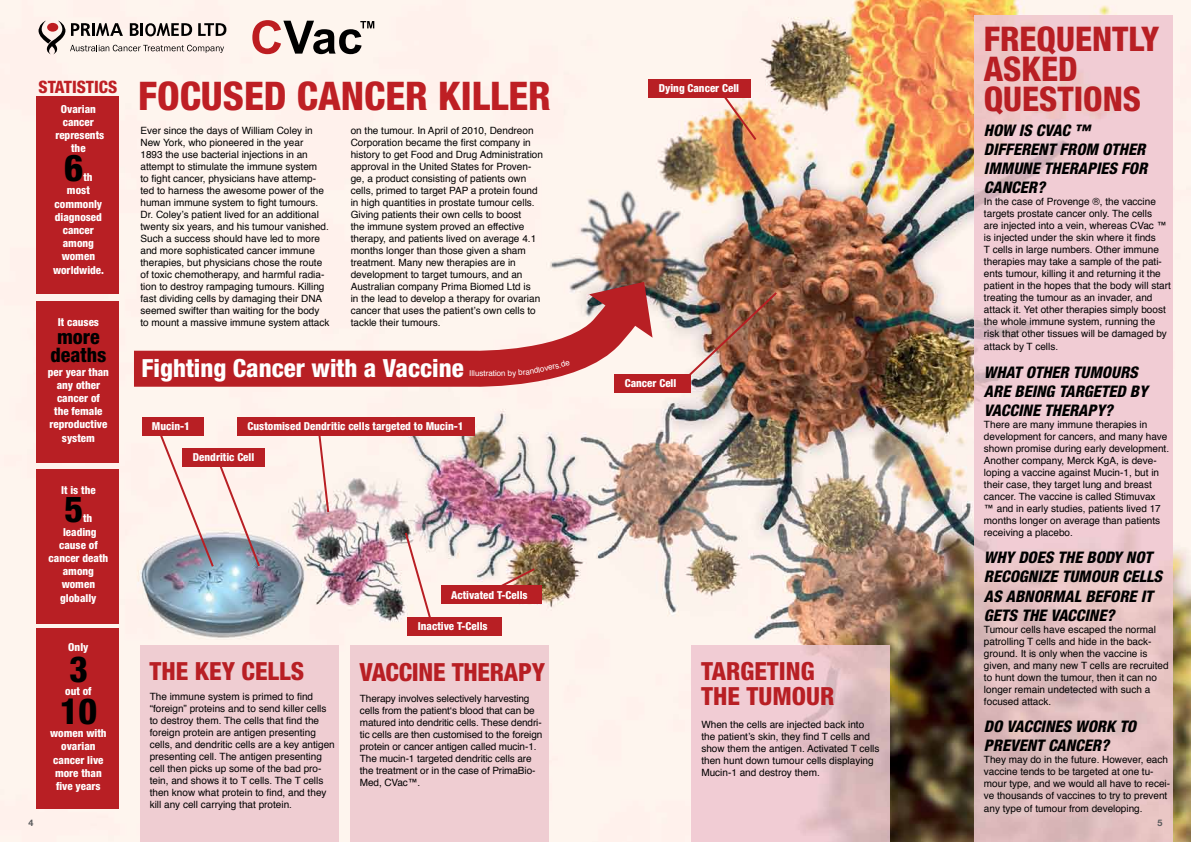
<style>
.page{position:relative;width:1191px;height:842px;background:#fff}
.page>*{position:absolute;margin:0;border:0;box-sizing:border-box;transform-origin:0 0}
.t1{font:800 condensed 39.5px "Helvetica Neue";color:#be1f24}
.t2{font:800 condensed 37px "Helvetica Neue";color:#000}
.t3{font:800 condensed 36px "Helvetica Neue";color:#000}
.t4{font:800 condensed 34px/30px "Helvetica Neue";color:#b81f24}
.t5{font:800 condensed 25px/25px "Helvetica Neue";color:#b81f24}
.t6{font:800 condensed 25px "Helvetica Neue";color:#fff}
.t7{font:800 condensed 20px/18px "Helvetica Neue";color:#000;text-align:center}
.t8{font:800 condensed 17.1px "Helvetica Neue";color:#be1f24}
.t9{font:italic 800 condensed 16px/19.2px "Helvetica Neue";color:#000}
.t10{font:800 condensed 11px/13.2px "Helvetica Neue";color:#fff;text-align:center}
.t11{font:10px/12px "Helvetica";color:#000}
.t12{font:700 9px "Helvetica Neue";color:#58595b}
.t13{font:8px "Helvetica";color:#fff}
</style>
<div class="page">
<img style="left:0;top:0;width:1191px;height:842px">
<svg style="left:98px;top:264px;width:574px;height:141px"></svg>
<svg style="left:589px;top:282px;width:63px;height:56px"></svg>
<div style="left:140px;top:646px;width:198px;height:196px;background:#efcdd2"></div>
<div style="left:351px;top:646px;width:197px;height:196px;background:#efcdd2"></div>
<div style="left:36px;top:96px;width:82px;height:198px;background:#b81f24"></div>
<div style="left:36px;top:301px;width:82px;height:161px;background:#b81f24"></div>
<div style="left:36px;top:469px;width:82px;height:154px;background:#b81f24"></div>
<div style="left:36px;top:629px;width:82px;height:180px;background:#b81f24"></div>
<div style="left:183px;top:448px;width:82px;height:19px;background:#b81f24"></div>
<div style="left:142px;top:417px;width:61px;height:18px;background:#b81f24"></div>
<div style="left:237px;top:417px;width:237px;height:18px;background:#b81f24"></div>
<div style="left:407px;top:617px;width:95px;height:19px;background:#b81f24"></div>
<div style="left:441px;top:585px;width:100px;height:19px;background:#b81f24"></div>
<svg style="left:158px;top:433px;width:104px;height:136px"></svg>
<svg style="left:317px;top:435px;width:13px;height:79px"></svg>
<svg style="left:403px;top:530px;width:29px;height:90px"></svg>
<svg style="left:498px;top:566px;width:39px;height:19px"></svg>
<img style="left:691px;top:646px;width:198px;height:196px">
<img style="left:974px;top:16px;width:198px;height:826px">
<div style="left:614px;top:374px;width:77px;height:18px;background:#b81f24"></div>
<div style="left:648px;top:79px;width:102px;height:19px;background:#b81f24"></div>
<img style="left:685px;top:290px;width:94px;height:89px">
<svg style="left:719px;top:91px;width:39px;height:51px"></svg>
<svg style="left:39px;top:20px;width:187px;height:35px"></svg>
<svg style="left:252px;top:20px;width:122px;height:34px"></svg>
<svg style="left:497px;top:360px;width:73px;height:17px"></svg>
<h3 class="t8" style="left:39px;top:77px;width:80px">STATISTICS</h3>
<p class="t10" style="left:55px;top:102px;width:50px">Ovarian cancer represents the</p>
<h2 class="t2" style="left:64px;top:145px;width:21px">6</h2>
<p class="t10" style="left:83px;top:170px;width:11px">th</p>
<p class="t10" style="left:67px;top:184px;width:24px">most</p>
<p class="t10" style="left:55px;top:197px;width:49px">commonly</p>
<p class="t10" style="left:55px;top:210px;width:49px">diagnosed</p>
<p class="t10" style="left:63px;top:223px;width:33px">cancer</p>
<p class="t10" style="left:63px;top:236px;width:33px">among</p>
<p class="t10" style="left:62px;top:250px;width:35px">women</p>
<p class="t10" style="left:53px;top:263px;width:53px">worldwide.</p>
<p class="t10" style="left:58px;top:316px;width:43px">It causes</p>
<h3 class="t7" style="left:50px;top:328px;width:57px">more deaths</h3>
<p class="t10" style="left:48px;top:365px;width:63px">per year than any other cancer of<br>the female reproductive system</p>
<p class="t10" style="left:61px;top:484px;width:36px">It is the</p>
<h3 class="t3" style="left:64px;top:487px;width:20px">5</h3>
<p class="t10" style="left:83px;top:512px;width:11px">th</p>
<p class="t10" style="left:63px;top:525px;width:35px">leading</p>
<p class="t10" style="left:59px;top:538px;width:40px">cause of</p>
<p class="t10" style="left:49px;top:551px;width:61px">cancer death</p>
<p class="t10" style="left:63px;top:564px;width:33px">among</p>
<p class="t10" style="left:62px;top:578px;width:35px">women</p>
<p class="t10" style="left:60px;top:591px;width:38px">globally</p>
<p class="t10" style="left:68px;top:640px;width:22px">Only</p>
<h3 class="t3" style="left:69px;top:647px;width:20px">3</h3>
<p class="t10" style="left:65px;top:684px;width:28px">out of</p>
<h3 class="t3" style="left:60px;top:689px;width:39px">10</h3>
<p class="t10" style="left:50px;top:726px;width:58px">women with ovarian cancer live more than five years</p>
<h1 class="t1" style="left:138px;top:71px;width:414px">FOCUSED CANCER KILLER</h1>
<p class="t11" style="left:140px;top:125px;width:190px">Ever since the days of William Coley in New York, who pioneered in the year<br>1893 the use bacterial injections in an attempt to stimulate the immune system<br>to fight cancer, physicians have attemp&shy;ted to harness the awesome power of the human immune system to fight tumours.<br>Dr. Coley’s patient lived for an additional twenty six years, and his tumour vanished.<br>Such a success should have led to more and more sophisticated cancer immune therapies, but physicians chose the route of toxic chemotherapy, and harmful radia&shy;tion to destroy rampaging tumours. Killing fast dividing cells by damaging their DNA seemed swifter than waiting for the body to mount a massive immune system attack</p>
<p class="t11" style="left:351px;top:125px;width:194px">on the tumour. In April of 2010, Dendreon Corporation became the first company in history to get Food and Drug Administration approval in the United States for Proven&shy;ge, a product consisting of patients own cells, primed to target PAP a protein found in high quantities in prostate tumour cells.<br>Giving patients their own cells to boost<br>the immune system proved an effective therapy, and patients lived on average 4.1 months longer than those given a sham treatment. Many new therapies are in development to target tumours, and an Australian company Prima Biomed Ltd is<br>in the lead to develop a therapy for ovarian cancer that uses the patient’s own cells to tackle their tumours.</p>
<h3 class="t6" style="left:141px;top:353px;width:324px">Fighting Cancer with a Vaccine</h3>
<p class="t13" style="left:471px;top:367px;width:16px">llust</p>
<p class="t13" style="left:485px;top:367px;width:13px;rotate:-1deg">rati</p>
<p class="t10" style="left:152px;top:419px;width:39px">Mucin-1</p>
<p class="t10" style="left:248px;top:419px;width:217px">Customised Dendritic cells targeted to Mucin-1</p>
<p class="t10" style="left:193px;top:450px;width:63px">Dendritic Cell</p>
<h3 class="t5" style="left:149px;top:658px;width:156px">THE KEY CELLS</h3>
<p class="t11" style="left:150px;top:691px;width:187px">The immune system is primed to find “foreign” proteins and to send killer cells to destroy them. The cells that find the foreign protein are antigen presenting cells, and dendritic cells are a key antigen presenting cell. The antigen presenting cell then picks up some of the bad pro&shy;tein, and shows it to T cells. The T cells then know what protein to find, and they kill any cell carrying that protein.</p>
<p class="t10" style="left:451px;top:588px;width:78px">Activated T-Cells</p>
<p class="t10" style="left:418px;top:619px;width:71px">Inactive T-Cells</p>
<h3 class="t5" style="left:360px;top:659px;width:187px">VACCINE THERAPY</h3>
<p class="t11" style="left:360px;top:692px;width:184px">Therapy involves selectively harvesting cells from the patient‘s blood that can be matured into dendritic cells. These dendri&shy;tic cells are then customised to the foreign protein or cancer antigen called mucin-1.<br>The mucin-1 targeted dendritic cells are the treatment or in the case of PrimaBio-Med, CVac™.</p>
<p class="t10" style="left:659px;top:81px;width:82px">Dying Cancer Cell</p>
<p class="t10" style="left:625px;top:376px;width:53px">Cancer Cell</p>
<h3 class="t5" style="left:701px;top:658px;width:135px">TARGETING<br>THE TUMOUR</h3>
<p class="t11" style="left:701px;top:718px;width:180px">When the cells are injected back into the patient’s skin, they find T cells and show them the antigen. Activated T cells then hunt down tumour cells displaying Mucin-1 and destroy them.</p>
<h3 class="t4" style="left:983px;top:23px;width:177px">FREQUENTLY<br>ASKED<br>QUESTIONS</h3>
<h3 class="t9" style="left:984px;top:120px;width:165px">HOW IS CVAC ™<br>DIFFERENT FROM OTHER<br>IMMUNE THERAPIES FOR<br>CANCER?</h3>
<p class="t11" style="left:984px;top:196px;width:188px">In the case of Provenge ®, the vaccine targets prostate cancer only. The cells<br>are injected into a vein, whereas CVac ™ is injected under the skin where it finds<br>T cells in large numbers. Other immune therapies may take a sample of the pati&shy;ents tumour, killing it and returning it the patient in the hopes that the body will start treating the tumour as an invader, and attack it. Yet other therapies simply boost the whole immune system, running the risk that other tissues will be damaged by</p>
<p class="t11" style="left:984px;top:341px;width:76px">attack by T cells.</p>
<h3 class="t9" style="left:984px;top:362px;width:165px">WHAT OTHER TUMOURS<br>ARE BEING TARGETED BY<br>VACCINE THERAPY?</h3>
<p class="t11" style="left:984px;top:419px;width:187px">There are many immune therapies in development for cancers, and many have shown promise during early development.<br>Another company, Merck KgA, is deve&shy;loping a vaccine against Mucin-1, but in their case, they target lung and breast cancer. The vaccine is called Stimuvax<br>™ and in early studies, patients lived 17 months longer on average than patients receiving a placebo.</p>
<h3 class="t9" style="left:984px;top:548px;width:180px">WHY DOES THE BODY NOT<br>RECOGNIZE TUMOUR CELLS<br>AS ABNORMAL BEFORE IT<br>GETS THE VACCINE?</h3>
<p class="t11" style="left:984px;top:624px;width:186px">Tumour cells have escaped the normal patrolling T cells and hide in the back&shy;ground. It is only when the vaccine is given, and many new T cells are recruited to hunt down the tumour, then it can no longer remain undetected with such a focused attack.</p>
<h3 class="t9" style="left:984px;top:716px;width:154px">DO VACCINES WORK TO<br>PREVENT CANCER?</h3>
<p class="t11" style="left:984px;top:754px;width:188px">They may do in the future. However, each vaccine tends to be targeted at one tu&shy;mour type, and we would all have to recei&shy;ve thousands of vaccines to try to prevent</p>
<p class="t11" style="left:984px;top:803px;width:160px">any type of tumour from developing.</p>
<p class="t12" style="left:28px;top:817px;width:7px">4</p>
<p class="t12" style="left:1157px;top:817px;width:7px">5</p>
</div>
